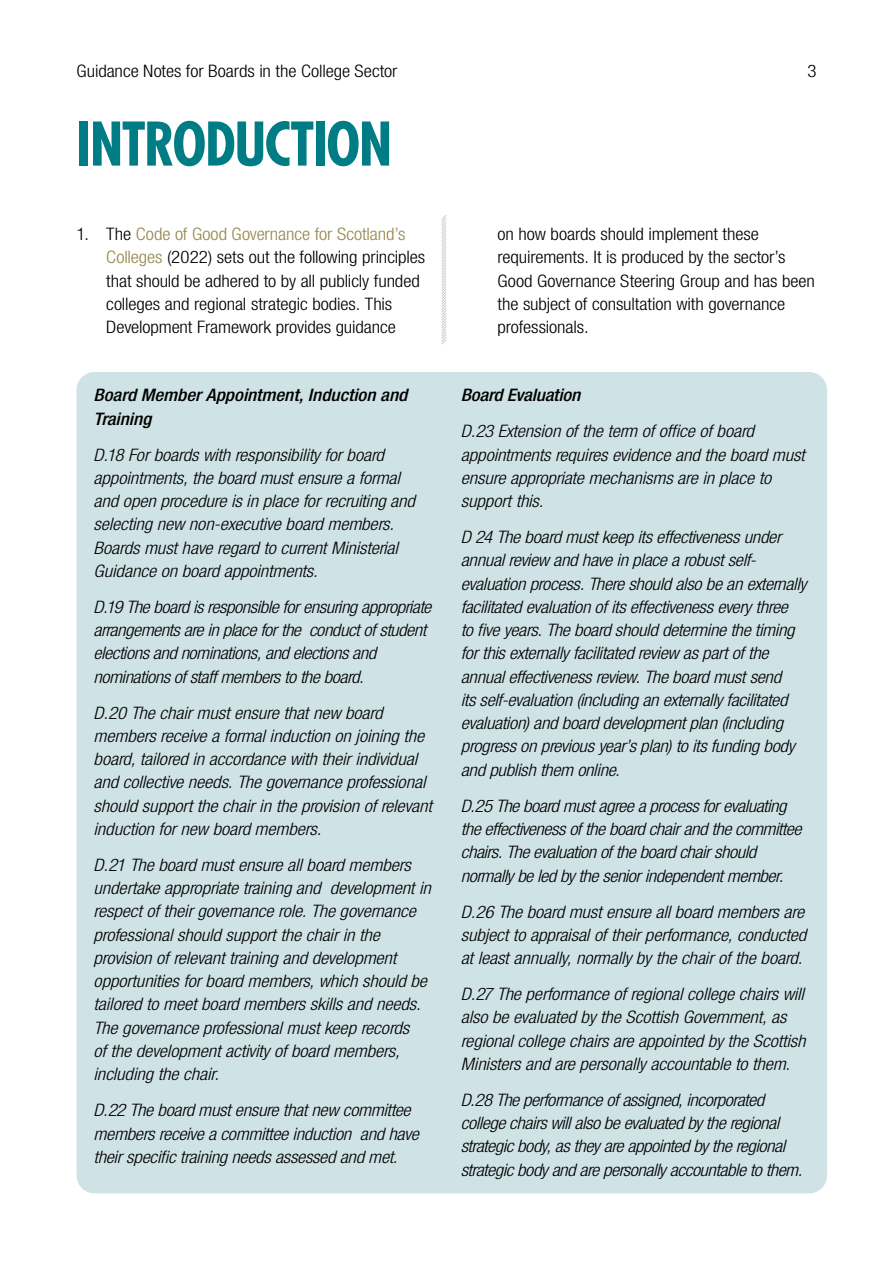
<style>
.page{position:relative;width:893px;height:1263px;background:#fff}
.page>*{position:absolute;margin:0;border:0;box-sizing:border-box;transform-origin:0 0}
.t1{font:700 condensed 58.5px "Futura";letter-spacing:-.025em;color:#007d84}
.t2{font:italic 300 condensed 17.25px/23.2px "Helvetica Neue LT Std";letter-spacing:-.015em;color:#000;scale:1.1 1}
.t3{font:300 condensed 17.25px/23.2px "Helvetica Neue LT Std";letter-spacing:-.005em;color:#000;scale:1.1 1}
.t4{font:italic 500 condensed 17.25px/23.2px "Helvetica Neue LT Std";color:#000;scale:1.1 1}
.s1{color:#96864d}
</style>
<div class="page">
<svg style="left:441px;top:215px;width:6px;height:129px"></svg>
<div style="left:77px;top:372px;width:750px;height:821px;background:#cfe2e5;border-radius:18px"></div>
<p class="t3" style="left:77px;top:59px;width:293px">Guidance Notes for Boards in the College Sector</p>
<p class="t3" style="left:807px;top:59px;width:10px">3</p>
<h1 class="t1" style="left:77px;top:106px;width:317px">INTRODUCTION</h1>
<p class="t3" style="left:106px;top:222px;width:291px;text-indent:-30px">1. The <span class="s1">Code of Good Governance for Scotland’s Colleges</span> (2022) sets out the following principles that should be adhered to by all publicly funded colleges and regional strategic bodies. This Development Framework provides guidance</p>
<p class="t4" style="left:94px;top:384px;width:287px">Board Member Appointment, Induction and<br>Training</p>
<p class="t2" style="left:94px;top:443px;width:294px">D.18 For boards with responsibility for board appointments, the board must ensure a formal and open procedure is in place for recruiting and selecting new non-executive board members.<br>Boards must have regard to current Ministerial Guidance on board appointments.</p>
<p class="t2" style="left:94px;top:596px;width:309px">D.19 The board is responsible for ensuring appropriate arrangements are in place for the conduct of student elections and nominations, and elections and nominations of staff members to the board.</p>
<p class="t2" style="left:94px;top:701px;width:309px">D.20 The chair must ensure that new board members receive a formal induction on joining the board, tailored in accordance with their individual and collective needs. The governance professional should support the chair in the provision of relevant induction for new board members.</p>
<p class="t2" style="left:94px;top:854px;width:308px">D.21 The board must ensure all board members undertake appropriate training and development in respect of their governance role. The governance professional should support the chair in the provision of relevant training and development opportunities for board members, which should be tailored to meet board members skills and needs.<br>The governance professional must keep records<br>of the development activity of board members, including the chair.</p>
<p class="t2" style="left:94px;top:1099px;width:297px">D.22 The board must ensure that new committee members receive a committee induction and have their specific training needs assessed and met.</p>
<p class="t3" style="left:497px;top:222px;width:290px">on how boards should implement these requirements. It is produced by the sector’s Good Governance Steering Group and has been the subject of consultation with governance professionals.</p>
<p class="t4" style="left:461px;top:384px;width:110px">Board Evaluation</p>
<p class="t2" style="left:461px;top:420px;width:314px">D.23 Extension of the term of office of board appointments requires evidence and the board must ensure appropriate mechanisms are in place to support this.</p>
<p class="t2" style="left:461px;top:526px;width:316px">D 24 The board must keep its effectiveness under annual review and have in place a robust self&shy;evaluation process. There should also be an externally facilitated evaluation of its effectiveness every three<br>to five years. The board should determine the timing for this externally facilitated review as part of the annual effectiveness review. The board must send<br>its self-evaluation (including an externally facilitated evaluation) and board development plan (including progress on previous year’s plan) to its funding body and publish them online.</p>
<p class="t2" style="left:461px;top:794px;width:311px">D.25 The board must agree a process for evaluating the effectiveness of the board chair and the committee chairs. The evaluation of the board chair should normally be led by the senior independent member.</p>
<p class="t2" style="left:461px;top:900px;width:315px">D.26 The board must ensure all board members are subject to appraisal of their performance, conducted at least annually, normally by the chair of the board.</p>
<p class="t2" style="left:461px;top:983px;width:315px">D.27 The performance of regional college chairs will also be evaluated by the Scottish Government, as regional college chairs are appointed by the Scottish Ministers and are personally accountable to them.</p>
<p class="t2" style="left:461px;top:1088px;width:312px">D.28 The performance of assigned, incorporated college chairs will also be evaluated by the regional strategic body, as they are appointed by the regional strategic body and are personally accountable to them.</p>
</div>
